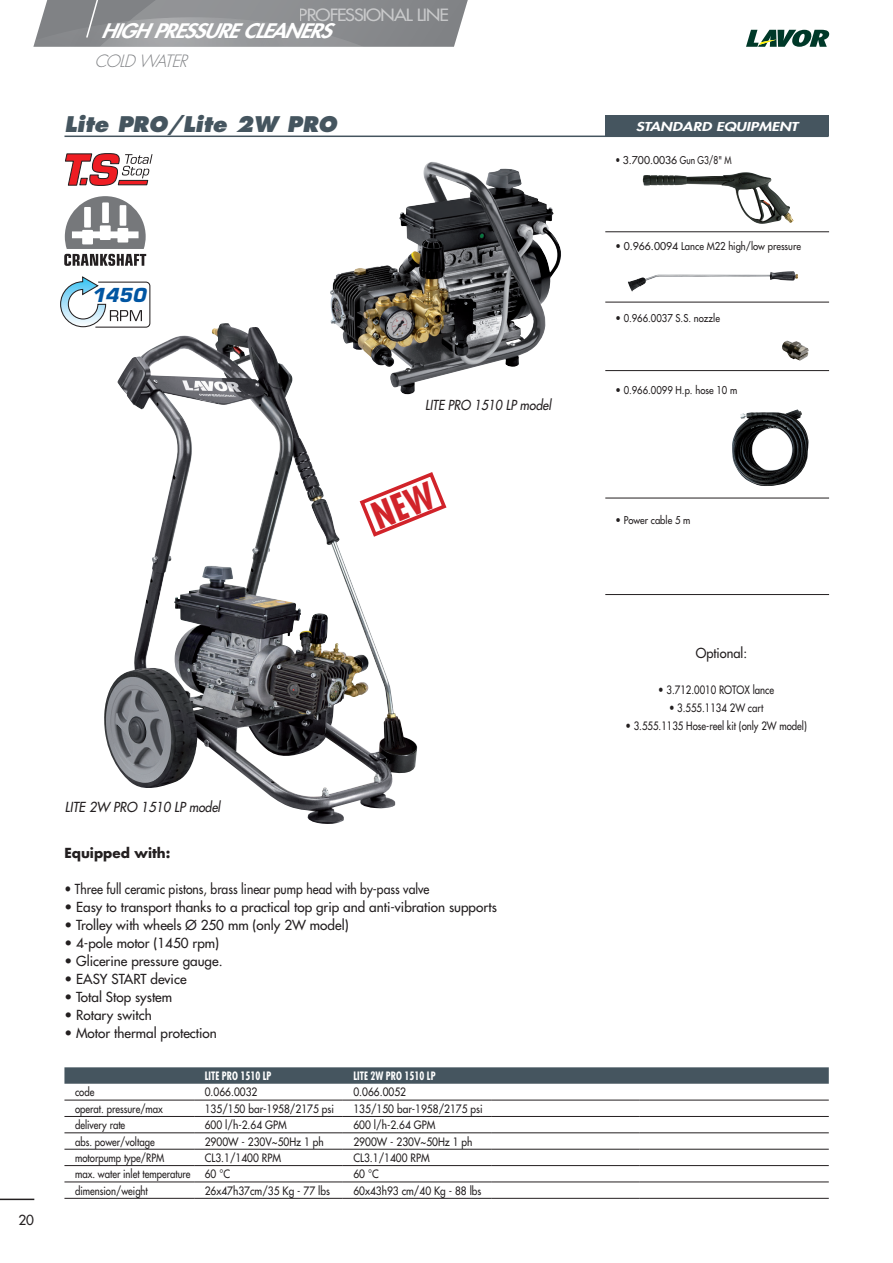
<style>
.page{position:relative;width:893px;height:1263px;background:#fff}
.page>*{position:absolute;margin:0;border:0;box-sizing:border-box;transform-origin:0 0}
.t1{font:italic 800 21px "Futura Std";color:#45555f}
.t2{font:italic 800 19.5px "Futura Std";letter-spacing:-.045em;color:#fff;scale:1.1 1}
.t3{font:italic 700 18.75px "Eurostile LT Std";color:#0155a2}
.t4{font:500 16.5px "Futura Std";letter-spacing:-.05em;color:#fff;scale:1.1 1}
.t5{font:italic 300 16.5px "Futura Std";color:#808285}
.t6{font:500 13.5px "Futura Std";color:#231f20}
.t7{font:500 13.5px "Futura Std";color:#231f20;scale:.9 1}
.t8{font:italic 500 13.5px "Futura Std";color:#231f20;scale:.95 1}
.t9{font:italic 500 13.5px "Futura Std";color:#231f20;scale:.9 1}
.t10{font:700 13.5px "Futura Std";color:#231f20}
.t11{font:500 13.5px "Futura Std";color:#231f20;scale:.95 1}
.t12{font:italic 800 12px "Futura Std";color:#fff;scale:1.3 1}
.t13{font:500 11.25px "Futura Std";color:#231f20;scale:.9 1}
.t14{font:500 11.25px "Futura Std";color:#231f20;scale:.85 1}
.t15{font:700 condensed 11.25px "Futura Std";color:#fff;scale:.9 1}
.t16{font:500 10.5px "Futura Std";color:#231f20;scale:.9 1}
.t17{font:500 10.5px "Futura Std";color:#231f20;scale:.8 1}
</style>
<div class="page">
<svg style="left:33px;top:0;width:435px;height:47px;background:#929396"></svg>
<hr style="left:0;top:1198px;width:34px;height:2px;background:#231f20">
<svg style="left:746px;top:30px;width:83px;height:17px"></svg>
<hr style="left:64px;top:136px;width:765px;height:1px;background:#45555f">
<div style="left:605px;top:115px;width:224px;height:21px;background:#45555f"></div>
<hr style="left:605px;top:231px;width:224px;height:1px;background:#231f20">
<hr style="left:605px;top:370px;width:224px;height:1px;background:#231f20">
<img style="left:643px;top:172px;width:139px;height:52px">
<img style="left:782px;top:341px;width:27px;height:19px">
<img style="left:732px;top:409px;width:76px;height:77px">
<svg style="left:64px;top:1067px;width:765px;height:17px;background:#4c5b65"></svg>
<hr style="left:64px;top:1100px;width:130px;height:1px;background:#231f20">
<hr style="left:194px;top:1100px;width:149px;height:1px;background:#231f20">
<hr style="left:343px;top:1100px;width:148px;height:1px;background:#231f20">
<hr style="left:491px;top:1100px;width:149px;height:1px;background:#231f20">
<hr style="left:640px;top:1100px;width:189px;height:1px;background:#231f20">
<hr style="left:64px;top:1116px;width:130px;height:1px;background:#231f20">
<hr style="left:194px;top:1116px;width:149px;height:1px;background:#231f20">
<hr style="left:343px;top:1116px;width:148px;height:1px;background:#231f20">
<hr style="left:491px;top:1116px;width:149px;height:1px;background:#231f20">
<hr style="left:640px;top:1116px;width:189px;height:1px;background:#231f20">
<hr style="left:64px;top:1132px;width:130px;height:1px;background:#231f20">
<hr style="left:194px;top:1132px;width:149px;height:1px;background:#231f20">
<hr style="left:343px;top:1132px;width:148px;height:1px;background:#231f20">
<hr style="left:491px;top:1132px;width:149px;height:1px;background:#231f20">
<hr style="left:640px;top:1132px;width:189px;height:1px;background:#231f20">
<hr style="left:64px;top:1149px;width:130px;height:1px;background:#231f20">
<hr style="left:194px;top:1149px;width:149px;height:1px;background:#231f20">
<hr style="left:343px;top:1149px;width:148px;height:1px;background:#231f20">
<hr style="left:491px;top:1149px;width:149px;height:1px;background:#231f20">
<hr style="left:640px;top:1149px;width:189px;height:1px;background:#231f20">
<hr style="left:64px;top:1165px;width:130px;height:1px;background:#231f20">
<hr style="left:194px;top:1165px;width:149px;height:1px;background:#231f20">
<hr style="left:343px;top:1165px;width:148px;height:1px;background:#231f20">
<hr style="left:491px;top:1165px;width:149px;height:1px;background:#231f20">
<hr style="left:640px;top:1165px;width:189px;height:1px;background:#231f20">
<hr style="left:64px;top:1182px;width:130px;height:1px;background:#231f20">
<hr style="left:194px;top:1182px;width:149px;height:1px;background:#231f20">
<hr style="left:343px;top:1182px;width:148px;height:1px;background:#231f20">
<hr style="left:491px;top:1182px;width:149px;height:1px;background:#231f20">
<hr style="left:640px;top:1182px;width:189px;height:1px;background:#231f20">
<hr style="left:64px;top:1198px;width:130px;height:1px;background:#231f20">
<hr style="left:194px;top:1198px;width:149px;height:1px;background:#231f20">
<hr style="left:343px;top:1198px;width:148px;height:1px;background:#231f20">
<hr style="left:491px;top:1198px;width:149px;height:1px;background:#231f20">
<hr style="left:640px;top:1198px;width:189px;height:1px;background:#231f20">
<svg style="left:65px;top:153px;width:88px;height:33px"></svg>
<hr style="left:605px;top:594px;width:224px;height:1px;background:#231f20">
<hr style="left:605px;top:498px;width:224px;height:1px;background:#231f20">
<hr style="left:605px;top:302px;width:224px;height:1px;background:#231f20">
<img style="left:330px;top:162px;width:231px;height:220px">
<svg style="left:60px;top:276px;width:91px;height:52px"></svg>
<svg style="left:64px;top:196px;width:82px;height:70px"></svg>
<img style="left:628px;top:271px;width:170px;height:21px">
<img style="left:103px;top:324px;width:314px;height:500px">
<svg style="left:357px;top:470px;width:90px;height:69px"></svg>
<p class="t4" style="left:299px;top:4px;width:138px">PROFESSIONAL LINE</p>
<h2 class="t2" style="left:101px;top:18px;width:211px">HIGH PRESSURE CLEANERS</h2>
<p class="t5" style="left:94px;top:51px;width:100px">COLDWATER</p>
<h1 class="t1" style="left:64px;top:110px;width:274px">Lite PRO/Lite 2W PRO</h1>
<h3 class="t3" style="left:91px;top:283px;width:56px">1450</h3>
<p class="t9" style="left:425px;top:397px;width:142px">LITE PRO 1510 LP model</p>
<p class="t6" style="left:18px;top:1212px;width:17px">20</p>
<p class="t8" style="left:65px;top:798px;width:165px">LITE 2W PRO 1510 LP model</p>
<p class="t10" style="left:64px;top:844px;width:108px">Equipped with:</p>
<p class="t7" style="left:64px;top:881px;width:407px">• Three full ceramic pistons, brass linear pump head with by-pass valve</p>
<p class="t6" style="left:64px;top:899px;width:434px">• Easy to transport thanks to a practical top grip and anti-vibration supports</p>
<p class="t6" style="left:64px;top:917px;width:286px">• Trolley with wheels Ø 250 mm (only 2W model)</p>
<p class="t6" style="left:64px;top:935px;width:156px">• 4-pole motor (1450 rpm)</p>
<p class="t6" style="left:64px;top:953px;width:160px">• Glicerine pressure gauge.</p>
<p class="t6" style="left:64px;top:971px;width:124px">• EASY START device</p>
<p class="t6" style="left:64px;top:989px;width:109px">• Total Stop system</p>
<p class="t6" style="left:64px;top:1007px;width:89px">• Rotary switch</p>
<p class="t6" style="left:64px;top:1025px;width:154px">• Motor thermal protection</p>
<p class="t15" style="left:205px;top:1069px;width:76px">LITE PRO 1510 LP</p>
<p class="t15" style="left:353px;top:1069px;width:93px">LITE 2W PRO 1510 LP</p>
<p class="t14" style="left:75px;top:1085px;width:24px">code</p>
<p class="t13" style="left:205px;top:1085px;width:60px">0.066.0032</p>
<p class="t13" style="left:353px;top:1085px;width:60px">0.066.0052</p>
<p class="t14" style="left:75px;top:1102px;width:105px">operat. pressure/max</p>
<p class="t13" style="left:205px;top:1102px;width:145px">135/150 bar-1958/2175 psi</p>
<p class="t13" style="left:353px;top:1102px;width:145px">135/150 bar-1958/2175 psi</p>
<p class="t14" style="left:75px;top:1118px;width:61px">delivery rate</p>
<p class="t13" style="left:205px;top:1118px;width:93px">600 l/h-2.64 GPM</p>
<p class="t13" style="left:353px;top:1118px;width:93px">600 l/h-2.64 GPM</p>
<p class="t14" style="left:75px;top:1134px;width:95px">abs. power/voltage</p>
<p class="t13" style="left:205px;top:1134px;width:134px">2900W - 230V~50Hz 1 ph</p>
<p class="t13" style="left:353px;top:1134px;width:134px">2900W - 230V~50Hz 1 ph</p>
<p class="t14" style="left:75px;top:1151px;width:106px">motorpump type/RPM</p>
<p class="t13" style="left:205px;top:1151px;width:86px">CL3.1/1400 RPM</p>
<p class="t13" style="left:353px;top:1151px;width:86px">CL3.1/1400 RPM</p>
<p class="t14" style="left:75px;top:1167px;width:137px">max. water inlet temperature</p>
<p class="t13" style="left:205px;top:1167px;width:30px">60 °C</p>
<p class="t13" style="left:353px;top:1167px;width:30px">60 °C</p>
<p class="t14" style="left:75px;top:1183px;width:87px">dimension/weight</p>
<p class="t13" style="left:205px;top:1183px;width:141px">26x47h37cm/35 Kg - 77 lbs</p>
<p class="t13" style="left:353px;top:1183px;width:144px">60x43h93 cm/40 Kg - 88 lbs</p>
<p class="t12" style="left:636px;top:119px;width:126px">STANDARD EQUIPMENT</p>
<p class="t17" style="left:615px;top:153px;width:147px">• 3.700.0036 Gun G3/8" M</p>
<p class="t16" style="left:615px;top:240px;width:208px">• 0.966.0094 Lance M22 high/low pressure</p>
<p class="t16" style="left:615px;top:312px;width:118px">• 0.966.0037 S.S. nozzle</p>
<p class="t16" style="left:615px;top:384px;width:137px">• 0.966.0099 H.p. hose 10 m</p>
<p class="t16" style="left:615px;top:513px;width:85px">• Power cable 5 m</p>
<p class="t11" style="left:696px;top:644px;width:56px">Optional:</p>
<p class="t14" style="left:658px;top:683px;width:138px">• 3.712.0010 ROTOX lance</p>
<p class="t14" style="left:669px;top:701px;width:112px">• 3.555.1134 2W cart</p>
<p class="t14" style="left:625px;top:719px;width:215px">• 3.555.1135 Hose-reel kit (only 2W model)</p>
</div>
